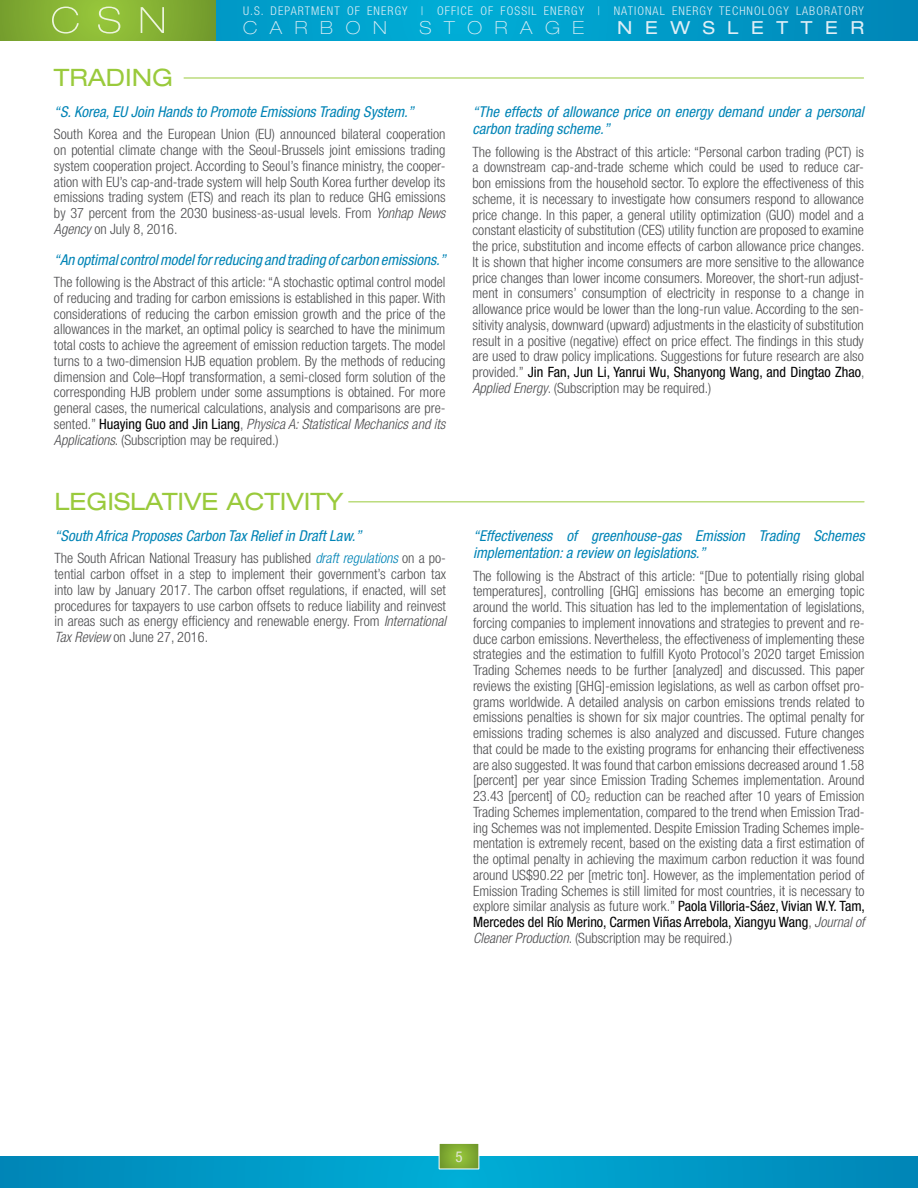
<style>
.page{position:relative;width:918px;height:1188px;background:#fff}
.page>*{position:absolute;margin:0;border:0;box-sizing:border-box;transform-origin:0 0}
.t1{font:expanded 24px "Helvetica Neue";color:#9aca3c}
.t2{font:100 expanded 18px "Helvetica Neue";letter-spacing:.7em;color:#dfeef6}
.t3{font:expanded 18px "Helvetica Neue";letter-spacing:.7em;color:#dfeef6}
.t4{font:italic condensed 15px/17.2px "Helvetica Neue";color:#0084b6}
.t5{font:condensed 15px "Helvetica Neue";color:#e3e6d8}
.t6{font:300 condensed 14.25px/15.8px "Helvetica Neue";color:#4d4d4f;text-align:justify}
.t7{font:300 condensed 12px "Helvetica Neue";letter-spacing:.09em;color:#dfeef6}
.s1{font-style:italic}
.s2{font-weight:400;color:#000}
.s3{font-style:italic;color:#0084b6}
</style>
<div class="page">
<svg style="left:216px;top:0;width:702px;height:40px;background:#009cc9"></svg>
<svg style="left:0;top:0;width:216px;height:40px;background:#80ab31"></svg>
<svg style="left:0;top:1156px;width:918px;height:32px;background:#0098c6"></svg>
<svg style="left:52px;top:7px;width:112px;height:27px;background:#9ac34c"></svg>
<svg style="left:439px;top:1143px;width:40px;height:26px"></svg>
<div style="left:439px;top:1143px;width:40px;height:26px;border:1px solid #fff"></div>
<hr style="left:184px;top:78px;width:680px;height:1px;background:#9aca3c">
<hr style="left:349px;top:501px;width:515px;height:1px;background:#9aca3c">
<p class="t7" style="left:243px;top:4px;width:622px">U.S. DEPARTMENT OF ENERGY | OFFICE OF FOSSIL ENERGY | NATIONAL ENERGY TECHNOLOGY LABORATORY</p>
<p class="t2" style="left:243px;top:17px;width:145px">CARBON</p>
<p class="t2" style="left:420px;top:17px;width:166px">STORAGE</p>
<p class="t3" style="left:617px;top:17px;width:248px">NEWSLETTER</p>
<h1 class="t1" style="left:54px;top:63px;width:121px">TRADING</h1>
<p class="t4" style="left:54px;top:103px;width:361px">“S. Korea, EU Join Hands to Promote Emissions Trading System.”</p>
<p class="t6" style="left:54px;top:126px;width:393px">South Korea and the European Union (EU) announced bilateral cooperation on potential climate change with the Seoul-Brussels joint emissions trading system cooperation project. According to Seoul’s finance ministry, the cooper&shy;ation with EU’s cap-and-trade system will help South Korea further develop its emissions trading system (ETS) and reach its plan to reduce GHG emissions by 37 percent from the 2030 business-as-usual levels. From <span class="s1">Yonhap News Agency</span> on July 8, 2016.</p>
<p class="t4" style="left:54px;top:251px;width:394px">“An optimal control model for reducing and trading of carbon emissions.”</p>
<p class="t6" style="left:54px;top:274px;width:393px">The following is the Abstract of this article: “A stochastic optimal control model of reducing and trading for carbon emissions is established in this paper. With considerations of reducing the carbon emission growth and the price of the allowances in the market, an optimal policy is searched to have the minimum total costs to achieve the agreement of emission reduction targets. The model turns to a two-dimension HJB equation problem. By the methods of reducing dimension and Cole–Hopf transformation, a semi-closed form solution of the corresponding HJB problem under some assumptions is obtained. For more general cases, the numerical calculations, analysis and comparisons are pre&shy;sented.” <span class="s2">Huaying Guo and Jin Liang</span>, <span class="s1">Physica A: Statistical Mechanics and its Applications</span>. (Subscription may be required.)</p>
<h1 class="t1" style="left:55px;top:487px;width:290px">LEGISLATIVE ACTIVITY</h1>
<p class="t4" style="left:55px;top:527px;width:309px">“South Africa Proposes Carbon Tax Relief in Draft Law.”</p>
<p class="t6" style="left:55px;top:550px;width:393px">The South African National Treasury has published <span class="s3">draft regulations</span> on a po&shy;tential carbon offset in a step to implement their government’s carbon tax into law by January 2017. The carbon offset regulations, if enacted, will set procedures for taxpayers to use carbon offsets to reduce liability and reinvest in areas such as energy efficiency and renewable energy. From <span class="s1">International Tax Review</span> on June 27, 2016.</p>
<p class="t4" style="left:472px;top:103px;width:393px">“The effects of allowance price on energy demand under a personal carbon trading scheme.”</p>
<p class="t6" style="left:472px;top:144px;width:394px">The following is the Abstract of this article: “Personal carbon trading (PCT) is a downstream cap-and-trade scheme which could be used to reduce car&shy;bon emissions from the household sector. To explore the effectiveness of this scheme, it is necessary to investigate how consumers respond to allowance price change. In this paper, a general utility optimization (GUO) model and a constant elasticity of substitution (CES) utility function are proposed to examine the price, substitution and income effects of carbon allowance price changes.<br>It is shown that higher income consumers are more sensitive to the allowance price changes than lower income consumers. Moreover, the short-run adjust&shy;ment in consumers’ consumption of electricity in response to a change in allowance price would be lower than the long-run value. According to the sen&shy;sitivity analysis, downward (upward) adjustments in the elasticity of substitution result in a positive (negative) effect on price effect. The findings in this study are used to draw policy implications. Suggestions for future research are also provided.” <span class="s2">Jin Fan, Jun Li, Yanrui Wu, Shanyong Wang, and Dingtao Zhao</span>, <span class="s1">Applied Energy</span>. (Subscription may be required.)</p>
<p class="t4" style="left:473px;top:527px;width:393px">“Effectiveness of greenhouse-gas Emission Trading Schemes implementation: a review on legislations.”</p>
<p class="t6" style="left:473px;top:568px;width:394px">The following is the Abstract of this article: “[Due to potentially rising global temperatures], controlling [GHG] emissions has become an emerging topic around the world. This situation has led to the implementation of legislations, forcing companies to implement innovations and strategies to prevent and re&shy;duce carbon emissions. Nevertheless, the effectiveness of implementing these strategies and the estimation to fulfill Kyoto Protocol’s 2020 target Emission Trading Schemes needs to be further [analyzed] and discussed. This paper reviews the existing [GHG]-emission legislations, as well as carbon offset pro&shy;grams worldwide. A detailed analysis on carbon emissions trends related to emissions penalties is shown for six major countries. The optimal penalty for emissions trading schemes is also analyzed and discussed. Future changes that could be made to the existing programs for enhancing their effectiveness are also suggested. It was found that carbon emissions decreased around 1.58 [percent] per year since Emission Trading Schemes implementation. Around 23.43 [percent] of CO<sub>2</sub> reduction can be reached after 10 years of Emission Trading Schemes implementation, compared to the trend when Emission Trad&shy;ing Schemes was not implemented. Despite Emission Trading Schemes imple&shy;mentation is extremely recent, based on the existing data a first estimation of the optimal penalty in achieving the maximum carbon reduction it was found around US$90.22 per [metric ton]. However, as the implementation period of Emission Trading Schemes is still limited for most countries, it is necessary to explore similar analysis as future work.” <span class="s2">Paola Villoria-Sáez, Vivian W.Y. Tam, Mercedes del Río Merino, Carmen Viñas Arrebola, Xiangyu Wang</span>, <span class="s1">Journal of Cleaner Production</span>. (Subscription may be required.)</p>
<p class="t5" style="left:455px;top:1148px;width:9px">5</p>
</div>
